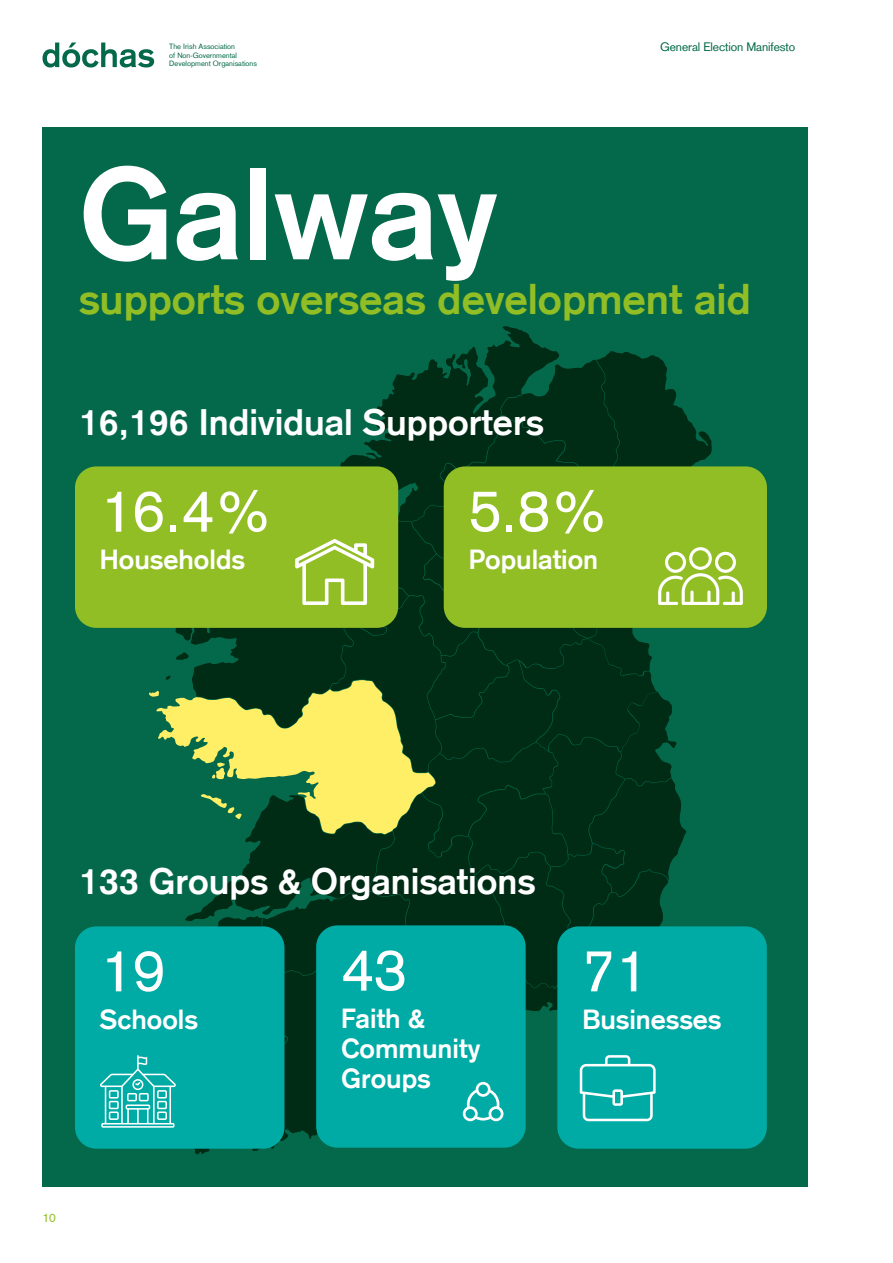
<style>
.page{position:relative;width:893px;height:1263px;background:#fff}
.page>*{position:absolute;margin:0;border:0;box-sizing:border-box;transform-origin:0 0}
.t1{font:700 128.25px "Basic Commercial LT";color:#fff}
.t2{font:58.65px "Basic Commercial LT Com";color:#fff}
.t3{font:700 42px "Basic Commercial LT";color:#92be25}
.t4{font:700 36px "Basic Commercial LT";color:#fff}
.t5{font:700 27px/30px "Basic Commercial LT";color:#fff}
.t6{font:12px "Basic Commercial LT Com";letter-spacing:-.01em;color:#04694a}
.t7{font:12px "Basic Commercial LT Com";color:#92be25}
.t8{font:7.5px/8.6px "Basic Commercial LT Com";color:#04694a}
</style>
<div class="page">
<svg style="left:43px;top:43px;width:111px;height:25px"></svg>
<div style="left:43px;top:128px;width:765px;height:1059px;background:#04694a"></div>
<svg style="left:195px;top:1128px;width:122px;height:26px"></svg>
<div style="left:75px;top:926px;width:209px;height:223px;background:#00aaa5;border-radius:21px"></div>
<div style="left:316px;top:925px;width:210px;height:223px;background:#00aaa5;border-radius:21px"></div>
<div style="left:557px;top:926px;width:210px;height:223px;background:#00aaa5;border-radius:21px"></div>
<div style="left:75px;top:466px;width:323px;height:162px;background:#92be25;border-radius:21px"></div>
<div style="left:444px;top:466px;width:323px;height:162px;background:#92be25;border-radius:21px"></div>
<svg style="left:99px;top:326px;width:646px;height:802px"></svg>
<p class="t8" style="left:169px;top:42px;width:67px">The Irish Association</p>
<h3 class="t6" style="left:660px;top:40px;width:137px">General Election Manifesto</h3>
<p class="t8" style="left:169px;top:51px;width:89px">of Non-Governmental<br>Development Organisations</p>
<h1 class="t1" style="left:79px;top:138px;width:420px">Galway</h1>
<h3 class="t3" style="left:79px;top:274px;width:674px">supports overseas development aid</h3>
<h3 class="t4" style="left:79px;top:401px;width:466px">16,196 Individual Supporters</h3>
<h2 class="t2" style="left:100px;top:477px;width:174px">16.4%</h2>
<h2 class="t2" style="left:469px;top:477px;width:142px">5.8%</h2>
<h3 class="t5" style="left:100px;top:544px;width:147px">Households</h3>
<h3 class="t5" style="left:469px;top:544px;width:131px">Population</h3>
<h3 class="t4" style="left:79px;top:860px;width:458px">133 Groups &amp; Organisations</h3>
<h2 class="t2" style="left:100px;top:936px;width:67px">19</h2>
<h3 class="t5" style="left:100px;top:1004px;width:100px">Schools</h3>
<h2 class="t2" style="left:341px;top:935px;width:67px">43</h2>
<h3 class="t5" style="left:341px;top:1003px;width:141px">Faith &amp;<br>Community<br>Groups</h3>
<h3 class="t7" style="left:43px;top:1210px;width:15px">10</h3>
<h2 class="t2" style="left:582px;top:936px;width:67px">71</h2>
<h3 class="t5" style="left:582px;top:1004px;width:141px">Businesses</h3>
</div>
